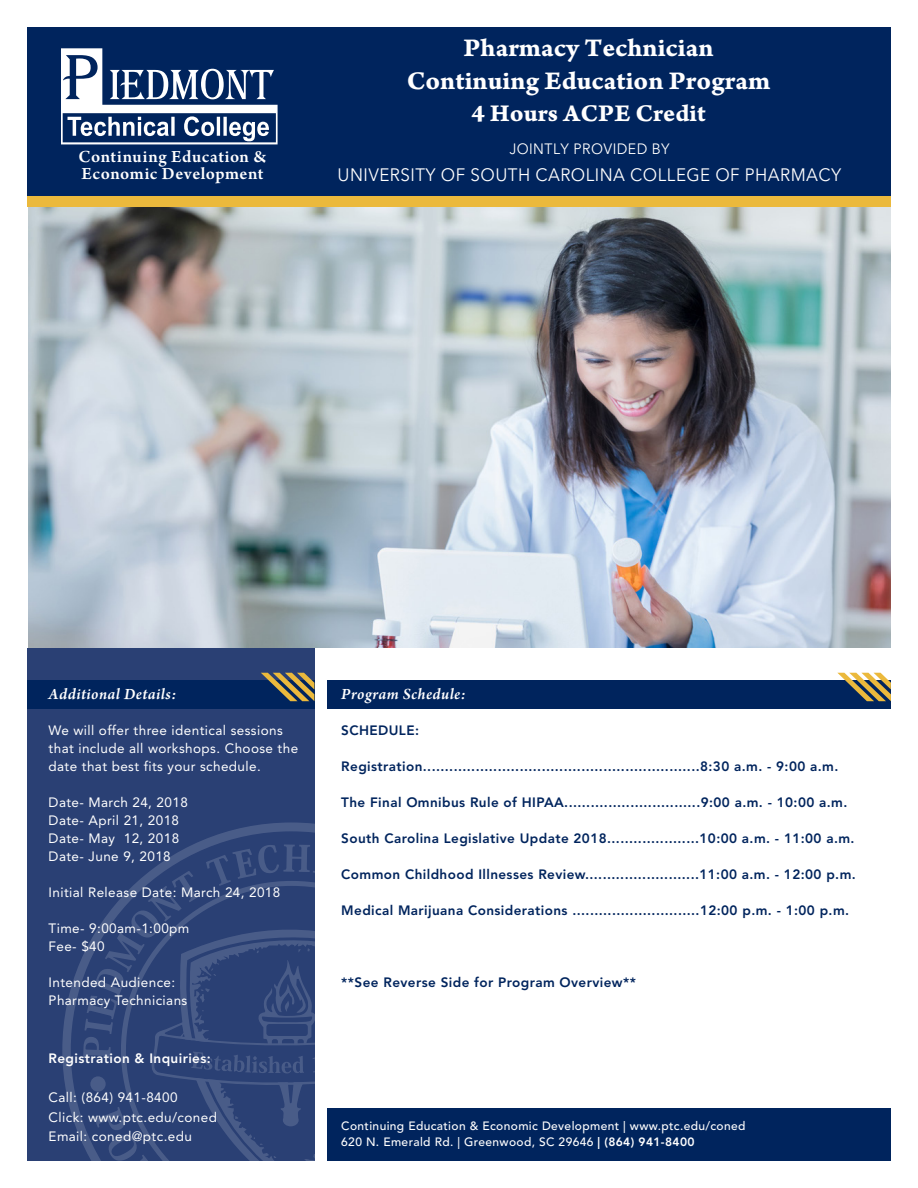
<style>
.page{position:relative;width:918px;height:1188px;background:#fff}
.page>*{position:absolute;margin:0;border:0;box-sizing:border-box;transform-origin:0 0}
.t1{font:27px/32.8px "Arno Pro Bold Caption";color:#fff;text-align:center}
.t2{font:25.5px "Arno Pro Bold Caption";color:#fff}
.t3{font:18px "Avenir Next LTW04";letter-spacing:.025em;color:#fff;scale:.94 1}
.t4{font:600 18px/17.2px "Arno Pro";letter-spacing:.025em;color:#fff}
.t5{font:italic 600 16.5px "Arno Pro";letter-spacing:.025em;color:#fff}
.t6{font:15px "Avenir Next LTW04";letter-spacing:.03em;color:#fff;scale:.94 1}
.t7{font:800 13.5px "Avenir LT Std";letter-spacing:.03em;color:#00245d}
.t8{font:13.5px/18px "Avenir LT Std";letter-spacing:.03em;color:#fff}
.t9{font:800 13.5px "Avenir LT Std";letter-spacing:.03em;color:#fff}
.t10{font:500 12px/16.5px "Avenir LT Std";letter-spacing:.03em;color:#fff}
.s1{font-weight:800}
</style>
<div class="page">
<div style="left:27px;top:27px;width:864px;height:170px;background:#00245d"></div>
<svg style="left:61px;top:48px;width:217px;height:96px"></svg>
<div style="left:27px;top:648px;width:287px;height:513px;background:#2a4074"></div>
<svg style="left:62px;top:822px;width:253px;height:339px"></svg>
<svg style="left:90px;top:1076px;width:16px;height:16px"></svg>
<svg style="left:83px;top:844px;width:232px;height:232px"></svg>
<svg style="left:94px;top:948px;width:234px;height:213px"></svg>
<div style="left:328px;top:1108px;width:563px;height:53px;background:#00245d"></div>
<img style="left:28px;top:207px;width:863px;height:441px">
<div style="left:328px;top:680px;width:563px;height:29px;background:#00245d"></div>
<svg style="left:837px;top:673px;width:54px;height:28px"></svg>
<div style="left:27px;top:680px;width:287px;height:29px;background:#00245d"></div>
<svg style="left:261px;top:673px;width:53px;height:28px"></svg>
<div style="left:27px;top:196px;width:864px;height:11px;background:#ebb93c"></div>
<h3 class="t4" style="left:78px;top:149px;width:190px">Continuing Education &amp;<br>Economic Development</h3>
<h1 class="t1" style="left:407px;top:33px;width:365px">Pharmacy Technician<br>Continuing Education Program</h1>
<h2 class="t2" style="left:471px;top:98px;width:236px">4 Hours ACPE Credit</h2>
<p class="t6" style="left:509px;top:140px;width:172px">JOINTLY PROVIDED BY</p>
<h3 class="t3" style="left:338px;top:164px;width:538px">UNIVERSITY OF SOUTH CAROLINA COLLEGE OF PHARMACY</h3>
<p class="t5" style="left:49px;top:684px;width:129px">Additional Details:</p>
<p class="t8" style="left:49px;top:721px;width:251px">We will offer three identical sessions that include all workshops. Choose the date that best fits your schedule.</p>
<p class="t8" style="left:49px;top:793px;width:141px">Date- March 24, 2018<br>Date- April 21, 2018<br>Date- May 12, 2018<br>Date- June 9, 2018</p>
<p class="t8" style="left:49px;top:883px;width:233px">Initial Release Date: March 24, 2018</p>
<p class="t8" style="left:49px;top:919px;width:142px">Time- 9:00am-1:00pm<br>Fee- $40</p>
<p class="t8" style="left:49px;top:973px;width:140px">Intended Audience:<br>Pharmacy Technicians</p>
<p class="t9" style="left:49px;top:1051px;width:164px">Registration &amp; Inquiries:</p>
<p class="t8" style="left:49px;top:1088px;width:170px;line-height:19.5px">Call: (864) 941-8400<br>Click: www.ptc.edu/coned<br>Email: coned@ptc.edu</p>
<p class="t5" style="left:341px;top:684px;width:126px">Program Schedule:</p>
<p class="t7" style="left:341px;top:722px;width:79px">SCHEDULE:</p>
<p class="t7" style="left:341px;top:758px;width:499px">Registration...............................................................8:30 a.m. - 9:00 a.m.</p>
<p class="t7" style="left:341px;top:794px;width:508px">The Final Omnibus Rule of HIPAA...............................9:00 a.m. - 10:00 a.m.</p>
<p class="t7" style="left:341px;top:830px;width:515px">South Carolina Legislative Update 2018.....................10:00 a.m. - 11:00 a.m.</p>
<p class="t7" style="left:341px;top:866px;width:516px">Common Childhood Illnesses Review..........................11:00 a.m. - 12:00 p.m.</p>
<p class="t7" style="left:341px;top:902px;width:509px">Medical Marijuana Considerations .............................12:00 p.m. - 1:00 p.m.</p>
<p class="t7" style="left:341px;top:974px;width:296px">**See Reverse Side for Program Overview**</p>
<p class="t10" style="left:341px;top:1117px;width:406px">Continuing Education &amp; Economic Development | www.ptc.edu/coned<br>620 N. Emerald Rd. | Greenwood, SC 29646 <span class="s1">| (864) 941-8400</span></p>
</div>
